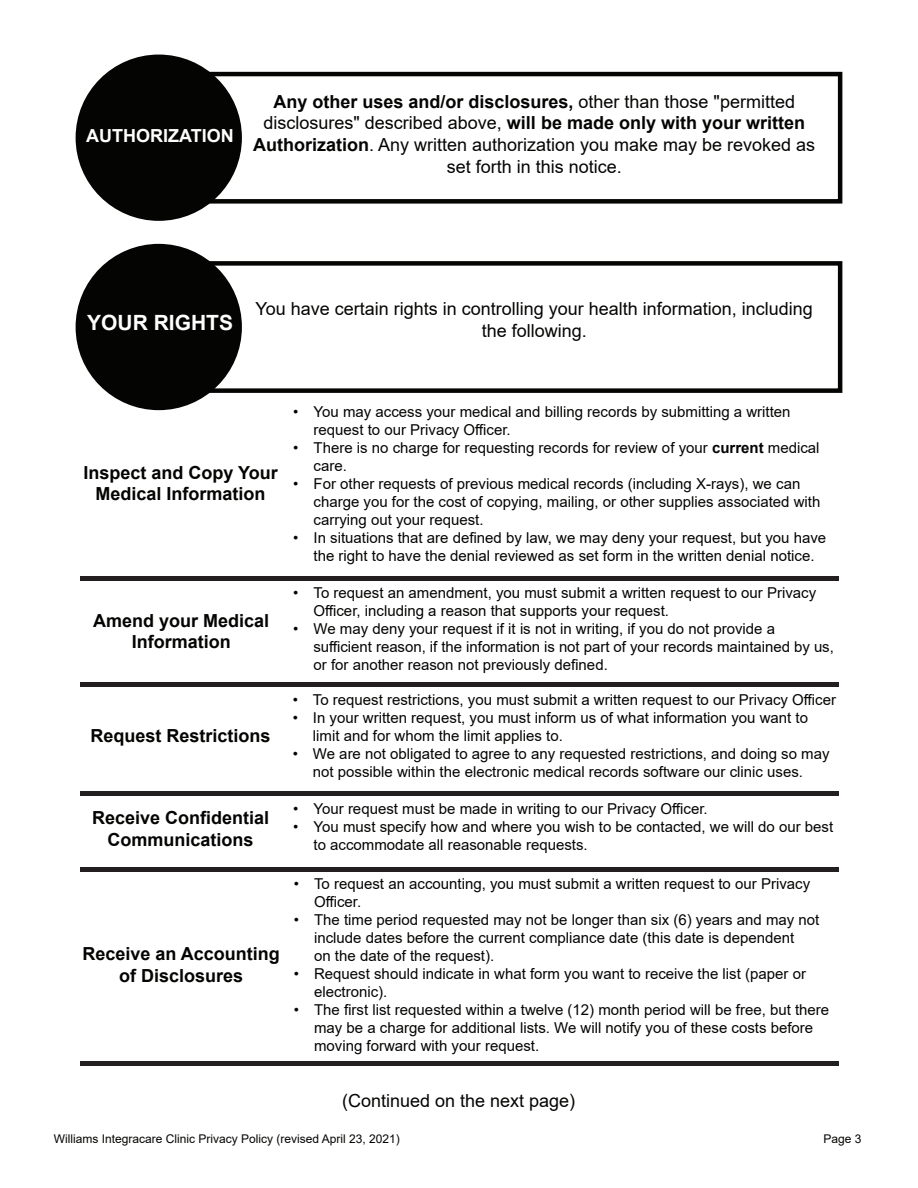
<style>
.page{position:relative;width:918px;height:1188px;background:#fff}
.page>*{position:absolute;margin:0;border:0;box-sizing:border-box;transform-origin:0 0}
.t1{font:700 21px "Arial";color:#fff}
.t2{font:18px/21.6px "Arial";color:#040503;text-align:center}
.t3{font:700 18px/21.6px "Arial";color:#040503;text-align:center}
.t4{font:700 18px "Arial";color:#fff}
.t5{font:15px/18px "Arial";color:#040503}
.t6{font:12px "Arial";color:#040503}
.s1{font-weight:700}
</style>
<div class="page">
<div style="left:159px;top:72px;width:683px;height:132px;border:4px solid #040503"></div>
<div style="left:78px;top:57px;width:162px;height:162px;background:#040503;border-radius:50%"></div>
<div style="left:76px;top:55px;width:166px;height:166px;border:4px solid #040503;border-radius:50%"></div>
<div style="left:159px;top:261px;width:683px;height:132px;border:4px solid #040503"></div>
<div style="left:78px;top:246px;width:162px;height:162px;background:#040503;border-radius:50%"></div>
<div style="left:76px;top:244px;width:166px;height:166px;border:4px solid #040503;border-radius:50%"></div>
<hr style="left:80px;top:576px;width:759px;height:4px;background:#231f20">
<div style="left:80px;top:682px;width:759px;height:5px;background:#231f20"></div>
<div style="left:80px;top:791px;width:759px;height:5px;background:#231f20"></div>
<hr style="left:80px;top:868px;width:759px;height:4px;background:#231f20">
<div style="left:80px;top:1061px;width:759px;height:5px;background:#231f20"></div>
<p class="t4" style="left:86px;top:123px;width:149px">AUTHORIZATION</p>
<p class="t2" style="left:253px;top:91px;width:564px"><span class="s1">Any other uses and/or disclosures,</span> other than those "permitted disclosures" described above, <span class="s1">will be made only with your written Authorization</span>. Any written authorization you make may be revoked as set forth in this notice.</p>
<p class="t1" style="left:87px;top:308px;width:147px">YOUR RIGHTS</p>
<p class="t2" style="left:255px;top:298px;width:559px">You have certain rights in controlling your health information, including the following.</p>
<p class="t3" style="left:83px;top:462px;width:196px">Inspect and Copy Your<br>Medical Information</p>
<p class="t3" style="left:93px;top:610px;width:178px">Amend your Medical<br>Information</p>
<p class="t3" style="left:91px;top:725px;width:182px">Request Restrictions</p>
<p class="t3" style="left:92px;top:807px;width:179px">Receive Confidential<br>Communications</p>
<p class="t3" style="left:83px;top:943px;width:199px">Receive an Accounting of Disclosures</p>
<p class="t5" style="left:314px;top:403px;width:479px;text-indent:-20px">• You may access your medical and billing records by submitting a written request to our Privacy Officer.</p>
<p class="t5" style="left:314px;top:439px;width:508px;text-indent:-20px">• There is no charge for requesting records for review of your <span class="s1">current</span> medical care.</p>
<p class="t5" style="left:314px;top:475px;width:508px;text-indent:-20px">• For other requests of previous medical records (including X-rays), we can charge you for the cost of copying, mailing, or other supplies associated with carrying out your request.</p>
<p class="t5" style="left:293px;top:529px;width:535px;text-align:center">• In situations that are defined by law, we may deny your request, but you have the right to have the denial reviewed as set form in the written denial notice.</p>
<p class="t5" style="left:314px;top:583px;width:504px;text-indent:-20px">• To request an amendment, you must submit a written request to our Privacy<br>Officer, including a reason that supports your request.</p>
<p class="t5" style="left:314px;top:619px;width:522px;text-indent:-20px">• We may deny your request if it is not in writing, if you do not provide a sufficient reason, if the information is not part of your records maintained by us, or for another reason not previously defined.</p>
<p class="t5" style="left:293px;top:691px;width:545px">• To request restrictions, you must submit a written request to our Privacy Officer</p>
<p class="t5" style="left:313px;top:709px;width:497px;text-indent:-20px">• In your written request, you must inform us of what information you want to limit and for whom the limit applies to.</p>
<p class="t5" style="left:293px;top:745px;width:538px;text-align:center">• We are not obligated to agree to any requested restrictions, and doing so may not possible within the electronic medical records software our clinic uses.</p>
<p class="t5" style="left:293px;top:800px;width:416px">• Your request must be made in writing to our Privacy Officer.</p>
<p class="t5" style="left:314px;top:818px;width:521px;text-indent:-20px">• You must specify how and where you wish to be contacted, we will do our best to accommodate all reasonable requests.</p>
<p class="t5" style="left:314px;top:874px;width:498px;text-indent:-20px">• To request an accounting, you must submit a written request to our Privacy<br>Officer.</p>
<p class="t5" style="left:314px;top:910px;width:507px;text-indent:-20px">• The time period requested may not be longer than six (6) years and may not include dates before the current compliance date (this date is dependent<br>on the date of the request).</p>
<p class="t5" style="left:314px;top:964px;width:493px;text-indent:-20px">• Request should indicate in what form you want to receive the list (paper or electronic).</p>
<p class="t5" style="left:314px;top:1000px;width:517px;text-indent:-20px">• The first list requested within a twelve (12) month period will be free, but there may be a charge for additional lists. We will notify you of these costs before moving forward with your request.</p>
<p class="t2" style="left:342px;top:1089px;width:235px">(Continued on the next page)</p>
<p class="t6" style="left:54px;top:1130px;width:348px">Williams Integracare Clinic Privacy Policy (revised April 23, 2021)</p>
<p class="t6" style="left:823px;top:1130px;width:40px">Page 3</p>
</div>
